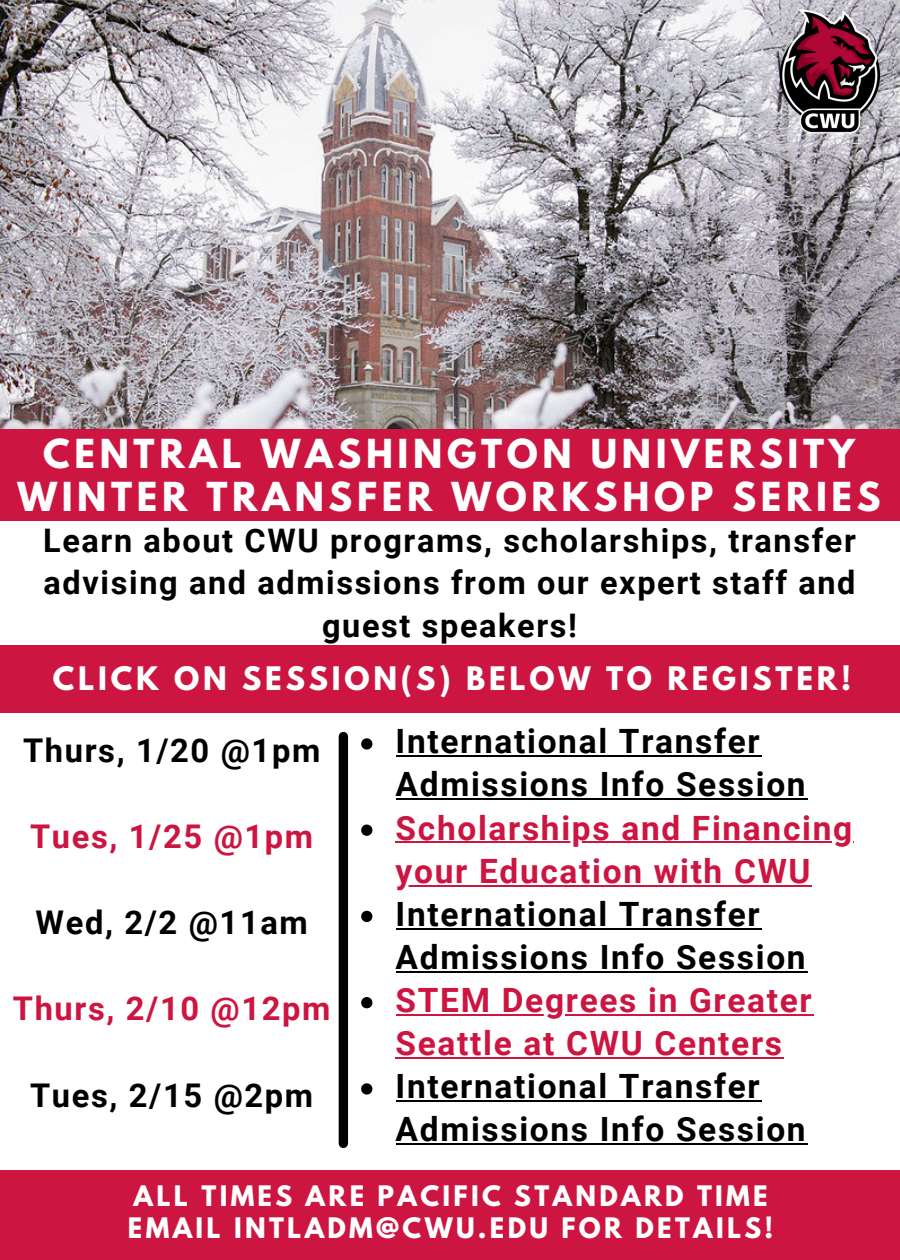
<style>
.page{position:relative;width:900px;height:1260px;background:#fff}
.page>*{position:absolute;margin:0;border:0;box-sizing:border-box;transform-origin:0 0}
.t1{font:700 35.5px "League Spartan";letter-spacing:.13em;color:#fff}
.t2{font:700 33.5px/43px "Roboto";letter-spacing:.05em;color:#000}
.t3{font:700 33.5px/43px "Roboto";letter-spacing:.05em;color:#cc1540}
.t4{font:700 32.75px "Roboto";letter-spacing:.05em;color:#000}
.t5{font:700 32.75px "Roboto";letter-spacing:.05em;color:#cc1540}
.t6{font:700 32.5px/42.5px "Roboto";letter-spacing:.05em;color:#000;text-align:center}
.t7{font:700 28.75px "League Spartan";letter-spacing:.13em;color:#fff}
.t8{font:700 25px "League Spartan";letter-spacing:.13em;color:#fff}
</style>
<div class="page">
<div style="left:0;top:645px;width:900px;height:68px;background:#cc1540"></div>
<div style="left:0;top:1170px;width:900px;height:90px;background:#cc1540"></div>
<svg style="left:361px;top:738px;width:11px;height:12px"></svg>
<hr style="left:396px;top:755px;width:365px;height:2px;background:#000">
<hr style="left:396px;top:798px;width:411px;height:2px;background:#000">
<svg style="left:361px;top:825px;width:11px;height:11px"></svg>
<hr style="left:396px;top:841px;width:458px;height:2px;background:#cc1540">
<hr style="left:396px;top:885px;width:416px;height:1px;background:#cc1540">
<svg style="left:361px;top:911px;width:11px;height:11px"></svg>
<hr style="left:396px;top:928px;width:365px;height:2px;background:#000">
<hr style="left:396px;top:971px;width:411px;height:2px;background:#000">
<svg style="left:361px;top:997px;width:11px;height:11px"></svg>
<hr style="left:396px;top:1014px;width:418px;height:2px;background:#cc1540">
<hr style="left:396px;top:1057px;width:388px;height:2px;background:#cc1540">
<svg style="left:361px;top:1083px;width:11px;height:12px"></svg>
<hr style="left:396px;top:1100px;width:365px;height:2px;background:#000">
<hr style="left:396px;top:1143px;width:411px;height:2px;background:#000">
<div style="left:339px;top:737px;width:9px;height:406px;background:#000"></div>
<img style="left:0;top:0;width:900px;height:429px">
<div style="left:0;top:429px;width:900px;height:92px;background:#cc1540"></div>
<img style="left:759px;top:0;width:141px;height:142px">
<p class="t1" style="left:43px;top:436px;width:813px">CENTRAL WASHINGTON UNIVERSITY</p>
<p class="t1" style="left:17px;top:480px;width:865px">WINTER TRANSFER WORKSHOP SERIES</p>
<p class="t6" style="left:43px;top:519px;width:814px">Learn about CWU programs, scholarships, transfer advising and admissions from our expert staff and guest speakers!</p>
<p class="t7" style="left:53px;top:665px;width:800px">CLICK ON SESSION(S) BELOW TO REGISTER!</p>
<p class="t4" style="left:23px;top:731px;width:299px">Thurs, 1/20 @1pm</p>
<p class="t2" style="left:396px;top:720px;width:412px">International Transfer<br>Admissions Info Session</p>
<p class="t3" style="left:396px;top:807px;width:458px">Scholarships and Financing your Education with CWU</p>
<p class="t2" style="left:396px;top:893px;width:412px">International Transfer<br>Admissions Info Session</p>
<p class="t3" style="left:396px;top:979px;width:418px">STEM Degrees in Greater<br>Seattle at CWU Centers</p>
<p class="t2" style="left:396px;top:1065px;width:412px">International Transfer<br>Admissions Info Session</p>
<p class="t5" style="left:30px;top:818px;width:285px">Tues, 1/25 @1pm</p>
<p class="t4" style="left:36px;top:904px;width:274px">Wed, 2/2 @11am</p>
<p class="t5" style="left:13px;top:990px;width:319px">Thurs, 2/10 @12pm</p>
<p class="t4" style="left:30px;top:1076px;width:285px">Tues, 2/15 @2pm</p>
<p class="t8" style="left:134px;top:1183px;width:636px">ALL TIMES ARE PACIFIC STANDARD TIME</p>
<p class="t8" style="left:128px;top:1215px;width:647px">EMAIL INTLADM@CWU.EDU FOR DETAILS!</p>
</div>
